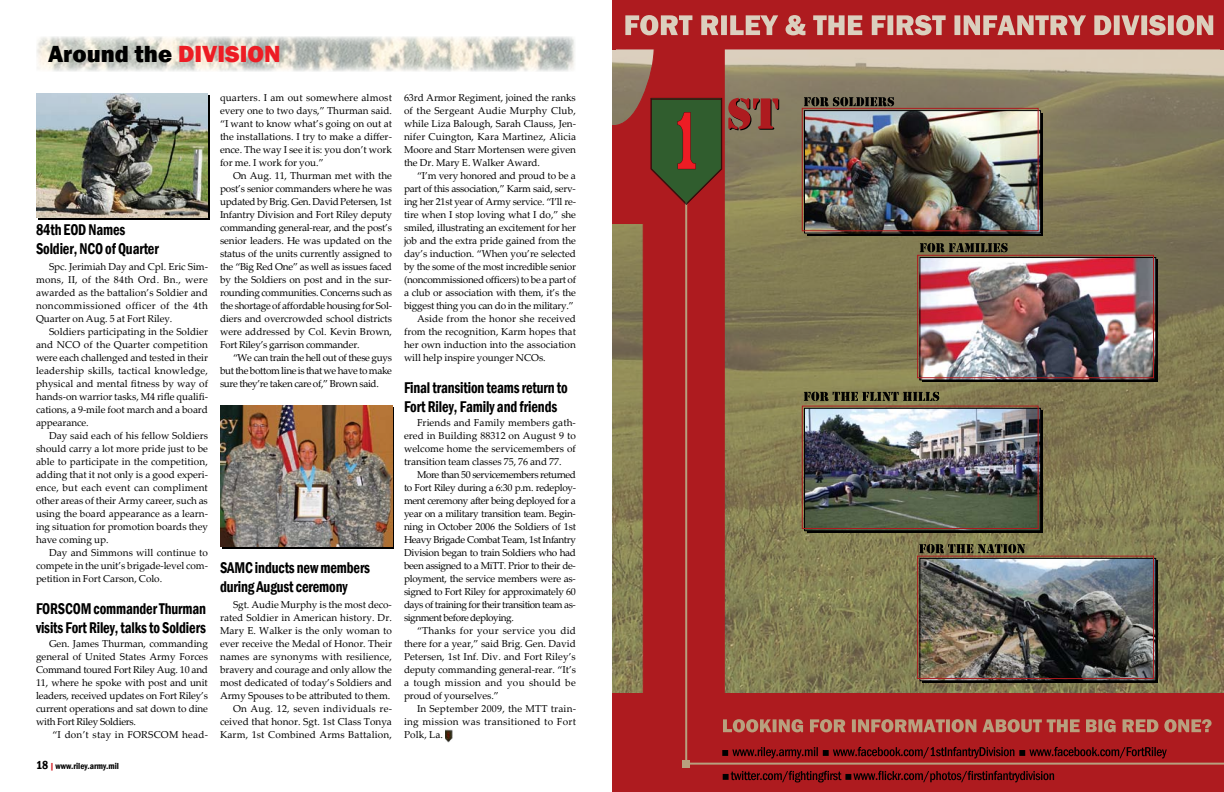
<style>
.page{position:relative;width:1224px;height:792px;background:#fff}
.page>*{position:absolute;margin:0;border:0;box-sizing:border-box;transform-origin:0 0}
.t1{font:800 24px "Franklin Gothic";color:#000}
.t2{font:600 condensed 16px/19.2px "Franklin Gothic";letter-spacing:-.01em;color:#000;scale:.9 1}
.t3{font:10px/13px "Palatino Linotype";letter-spacing:-.005em;color:#000;text-align:justify}
.t4{font:10px "Palatino Linotype";letter-spacing:-.025em;color:#000}
.t5{font:10px "Palatino Linotype";letter-spacing:-.03em;color:#000}
.t6{font:10px "Palatino Linotype";letter-spacing:.02em;color:#000}
.t7{font:600 condensed 9px "Franklin Gothic";color:#000}
.s1{color:#ed1c24}
.s2{font-size:12px}
.s3{color:#d2232a}
</style>
<div class="page">
<svg style="left:222px;top:407px;width:172px;height:142px"></svg>
<div style="left:38px;top:95px;width:172px;height:125px;background:#000"></div>
<svg style="left:445px;top:730px;width:8px;height:13px"></svg>
<img style="left:36px;top:36px;width:539px;height:36px">
<img style="left:725px;top:49px;width:499px;height:645px">
<svg style="left:612px;top:0;width:612px;height:49px;background:#b84342"></svg>
<svg style="left:612px;top:44px;width:113px;height:650px;background:#a4362e"></svg>
<div style="left:612px;top:694px;width:612px;height:98px;background:#ae1b1f"></div>
<svg style="left:728px;top:98px;width:51px;height:32px;background:#8f4138"></svg>
<hr style="left:685px;top:201px;width:2px;height:563px;background:#b8a07e">
<hr style="left:686px;top:763px;width:538px;height:2px;background:#b8a07e">
<div style="left:682px;top:760px;width:8px;height:8px;background:#b8a07e"></div>
<svg style="left:807px;top:113px;width:236px;height:122px"></svg>
<svg style="left:804px;top:97px;width:90px;height:9px"></svg>
<img style="left:806px;top:112px;width:233px;height:119px">
<div style="left:804px;top:110px;width:237px;height:123px;border:1px solid #000"></div>
<div style="left:802px;top:108px;width:236px;height:123px;border:1px solid #ae1b1f"></div>
<div style="left:922px;top:260px;width:236px;height:122px;background:#000"></div>
<svg style="left:920px;top:243px;width:88px;height:9px"></svg>
<img style="left:922px;top:259px;width:230px;height:117px">
<div style="left:920px;top:257px;width:236px;height:123px;border:1px solid #000"></div>
<div style="left:917px;top:255px;width:237px;height:123px;border:1px solid #ae1b1f"></div>
<div style="left:807px;top:411px;width:236px;height:122px;background:#000"></div>
<svg style="left:804px;top:392px;width:135px;height:9px"></svg>
<img style="left:806px;top:410px;width:233px;height:119px">
<div style="left:804px;top:408px;width:237px;height:123px;border:1px solid #000"></div>
<div style="left:802px;top:406px;width:236px;height:123px;border:1px solid #ae1b1f"></div>
<div style="left:922px;top:561px;width:236px;height:122px;background:#000"></div>
<svg style="left:919px;top:544px;width:106px;height:9px"></svg>
<img style="left:922px;top:560px;width:230px;height:117px">
<div style="left:920px;top:558px;width:236px;height:123px;border:1px solid #000"></div>
<div style="left:917px;top:556px;width:237px;height:123px;border:1px solid #ae1b1f"></div>
<svg style="left:722px;top:747px;width:445px;height:11px"></svg>
<svg style="left:723px;top:771px;width:331px;height:11px"></svg>
<svg style="left:723px;top:719px;width:489px;height:13px"></svg>
<svg style="left:651px;top:98px;width:71px;height:107px;background:#524828"></svg>
<hr style="left:612px;top:125px;width:3px;height:99px;background:#ae1b1f">
<img style="left:36px;top:93px;width:172px;height:125px">
<img style="left:220px;top:405px;width:172px;height:142px">
<h1 class="t1" style="left:48px;top:39px;width:234px">Around the <span class="s1">DIVISION</span></h1>
<h2 class="t2" style="left:36px;top:220px;width:138px">84th EOD Names<br>Soldier, NCO of Quarter</h2>
<p class="t3" style="left:36px;top:260px;width:174px;text-indent:13px">Spc. Jerimiah Day and Cpl. Eric Sim&shy;mons, II, of the 84th Ord. Bn., were awarded as the battalion’s Soldier and noncommissioned officer of the 4th Quarter on Aug. 5 at Fort Riley.</p>
<p class="t3" style="left:36px;top:325px;width:174px;text-indent:13px">Soldiers participating in the Soldier and NCO of the Quarter competition were each challenged and tested in their leadership skills, tactical knowledge, physical and mental fitness by way of hands-on warrior tasks, M4 rifle qualifi&shy;cations, a 9-mile foot march and a board appearance.</p>
<p class="t3" style="left:36px;top:429px;width:174px;text-indent:13px">Day said each of his fellow Soldiers should carry a lot more pride just to be able to participate in the competition, adding that it not only is a good experi&shy;ence, but each event can compliment other areas of their Army career, such as using the board appearance as a learn&shy;ing situation for promotion boards they have coming up.</p>
<p class="t3" style="left:36px;top:546px;width:174px;text-indent:13px">Day and Simmons will continue to compete in the unit’s brigade-level com&shy;petition in Fort Carson, Colo.</p>
<h2 class="t2" style="left:36px;top:599px;width:190px">FORSCOM commander Thurman visits Fort Riley, talks to Soldiers</h2>
<p class="t3" style="left:36px;top:637px;width:174px;text-indent:13px">Gen. James Thurman, commanding general of United States Army Forces Command toured Fort Riley Aug. 10 and 11, where he spoke with post and unit leaders, received updates on Fort Riley’s current operations and sat down to dine with Fort Riley Soldiers.</p>
<p class="t6" style="left:52px;top:728px;width:157px">“I don’t stay in FORSCOM head-</p>
<p class="t7" style="left:36px;top:760px;width:85px"><span class="s2">18</span> <span class="s3">|</span> www.riley.army.mil</p>
<p class="t3" style="left:220px;top:91px;width:174px">quarters. I am out somewhere almost every one to two days,” Thurman said. “I want to know what’s going on out at the installations. I try to make a differ&shy;ence. The way I see it is: you don’t work for me. I work for you.”</p>
<p class="t3" style="left:220px;top:169px;width:174px;text-indent:13px">On Aug. 11, Thurman met with the post’s senior commanders where he was updated by Brig. Gen. David Petersen, 1st Infantry Division and Fort Riley deputy commanding general-rear, and the post’s senior leaders. He was updated on the status of the units currently assigned to the “Big Red One” as well as issues faced by the Soldiers on post and in the sur&shy;rounding communities. Concerns such as the shortage of affordable housing for Sol&shy;diers and overcrowded school districts were addressed by Col. Kevin Brown, Fort Riley’s garrison commander.</p>
<p class="t3" style="left:220px;top:351px;width:174px;text-indent:13px">“We can train the hell out of these guys but the bottom line is that we have to make sure they’re taken care of,” Brown said.</p>
<h2 class="t2" style="left:220px;top:558px;width:168px">SAMC inducts new members during August ceremony</h2>
<p class="t3" style="left:220px;top:598px;width:174px;text-align:right">Sgt. Audie Murphy is the most deco&shy;rated Soldier in American history. Dr.<br>Mary E. Walker is the only woman to ever receive the Medal of Honor. Their names are synonyms with resilience, bravery and courage and only allow the most dedicated of today’s Soldiers and Army Spouses to be attributed to them.<br>On Aug. 12, seven individuals re&shy;ceived that honor. Sgt. 1st Class Tonya Karm, 1st Combined Arms Battalion,</p>
<p class="t3" style="left:404px;top:91px;width:174px">63rd Armor Regiment, joined the ranks of the Sergeant Audie Murphy Club, while Liza Balough, Sarah Clauss, Jen&shy;nifer Cuington, Kara Martinez, Alicia Moore and Starr Mortensen were given the Dr. Mary E. Walker Award.</p>
<p class="t3" style="left:417px;top:169px;width:160px">“I’m very honored and proud to be a</p>
<p class="t4" style="left:404px;top:181px;width:173px">part of this association,” Karm said, serv-</p>
<p class="t4" style="left:404px;top:194px;width:174px">ing her 21st year of Army service. “I’ll re-</p>
<p class="t3" style="left:404px;top:208px;width:174px">tire when I stop loving what I do,” she</p>
<p class="t3" style="left:404px;top:221px;width:173px">smiled, illustrating an excitement for her</p>
<p class="t3" style="left:404px;top:234px;width:173px">job and the extra pride gained from the</p>
<p class="t3" style="left:404px;top:247px;width:173px">day’s induction. “When you’re selected</p>
<p class="t4" style="left:404px;top:259px;width:174px">by the some of the most incredible senior</p>
<p class="t5" style="left:404px;top:272px;width:174px">(noncommissioned officers) to be a part of</p>
<p class="t3" style="left:404px;top:286px;width:174px">a club or association with them, it’s the</p>
<p class="t4" style="left:404px;top:298px;width:171px">biggest thing you can do in the military.”</p>
<p class="t3" style="left:417px;top:312px;width:161px">Aside from the honor she received</p>
<p class="t3" style="left:404px;top:325px;width:173px">from the recognition, Karm hopes that</p>
<p class="t3" style="left:404px;top:338px;width:173px">her own induction into the association</p>
<p class="t3" style="left:404px;top:351px;width:143px">will help inspire younger NCOs.</p>
<h2 class="t2" style="left:404px;top:378px;width:183px">Final transition teams return to<br>Fort Riley, Family and friends</h2>
<p class="t3" style="left:404px;top:416px;width:173px;text-indent:13px">Friends and Family members gath&shy;ered in Building 88312 on August 9 to welcome home the servicemembers of transition team classes 75, 76 and 77.</p>
<p class="t3" style="left:404px;top:468px;width:174px;text-indent:13px">More than 50 servicemembers returned to Fort Riley during a 6:30 p.m. redeploy&shy;ment ceremony after being deployed for a year on a military transition team. Begin&shy;ning in October 2006 the Soldiers of 1st Heavy Brigade Combat Team, 1st Infantry Division began to train Soldiers who had been assigned to a MiTT. Prior to their de&shy;ployment, the service members were as&shy;signed to Fort Riley for approximately 60 days of training for their transition team as&shy;signment before deploying.</p>
<p class="t3" style="left:404px;top:624px;width:174px;text-indent:13px">“Thanks for your service you did there for a year,” said Brig. Gen. David Petersen, 1st Inf. Div. and Fort Riley’s deputy commanding general-rear. “It’s a tough mission and you should be proud of yourselves.”</p>
<p class="t3" style="left:404px;top:702px;width:174px;text-indent:13px">In September 2009, the MTT train&shy;ing mission was transitioned to Fort Polk, La.</p>
</div>
